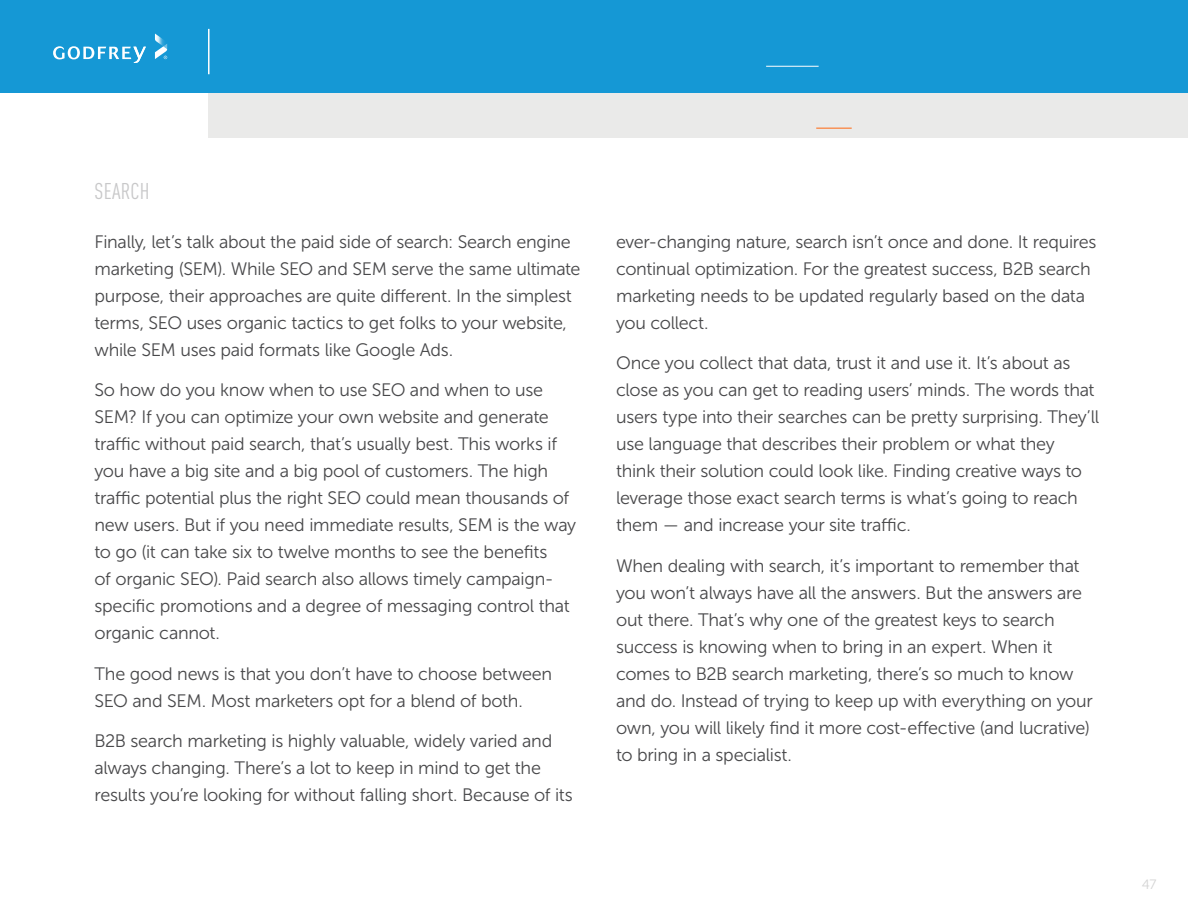
<style>
.page{position:relative;width:1188px;height:918px;background:#fff}
.page>*{position:absolute;margin:0;border:0;box-sizing:border-box;transform-origin:0 0}
.t1{font:condensed 22.5px "DINOT";letter-spacing:.01em;color:#c8c8c9}
.t2{font:18px/27px "Museo Sans 300";letter-spacing:-.015em;color:#48484a}
.t3{font:13.5px "Museo Sans 300";color:#d3d3d3}
</style>
<div class="page">
<div style="left:208px;top:92px;width:980px;height:46px;background:#eaeae9"></div>
<div style="left:0;top:0;width:1188px;height:93px;background:#1598d5"></div>
<svg style="left:53px;top:46px;width:93px;height:17px"></svg>
<svg style="left:155px;top:34px;width:12px;height:25px"></svg>
<hr style="left:208px;top:29px;width:2px;height:45px;background:#fff">
<hr style="left:816px;top:128px;width:36px;height:1px;background:#ff6810">
<hr style="left:766px;top:66px;width:53px;height:1px;background:#fff">
<p class="t1" style="left:95px;top:178px;width:56px">SEARCH</p>
<p class="t2" style="left:94px;top:228px;width:488px">Finally, let’s talk about the paid side of search: Search engine marketing (SEM). While SEO and SEM serve the same ultimate purpose, their approaches are quite different. In the simplest terms, SEO uses organic tactics to get folks to your website, while SEM uses paid formats like Google Ads.</p>
<p class="t2" style="left:94px;top:377px;width:483px">So how do you know when to use SEO and when to use SEM? If you can optimize your own website and generate traffic without paid search, that’s usually best. This works if you have a big site and a big pool of customers. The high traffic potential plus the right SEO could mean thousands of new users. But if you need immediate results, SEM is the way to go (it can take six to twelve months to see the benefits<br>of organic SEO). Paid search also allows timely campaign&shy;specific promotions and a degree of messaging control that organic cannot.</p>
<p class="t2" style="left:94px;top:660px;width:459px">The good news is that you don’t have to choose between<br>SEO and SEM. Most marketers opt for a blend of both.</p>
<p class="t2" style="left:94px;top:728px;width:480px">B2B search marketing is highly valuable, widely varied and always changing. There’s a lot to keep in mind to get the results you’re looking for without falling short. Because of its</p>
<p class="t2" style="left:616px;top:228px;width:482px">ever-changing nature, search isn’t once and done. It requires continual optimization. For the greatest success, B2B search marketing needs to be updated regularly based on the data you collect.</p>
<p class="t2" style="left:616px;top:350px;width:485px">Once you collect that data, trust it and use it. It’s about as close as you can get to reading users’ minds. The words that users type into their searches can be pretty surprising. They’ll use language that describes their problem or what they<br>think their solution could look like. Finding creative ways to leverage those exact search terms is what’s going to reach them — and increase your site traffic.</p>
<p class="t2" style="left:616px;top:552px;width:478px">When dealing with search, it’s important to remember that you won’t always have all the answers. But the answers are out there. That’s why one of the greatest keys to search success is knowing when to bring in an expert. When it comes to B2B search marketing, there’s so much to know and do. Instead of trying to keep up with everything on your own, you will likely find it more cost-effective (and lucrative) to bring in a specialist.</p>
<p class="t3" style="left:1142px;top:877px;width:16px">47</p>
</div>
